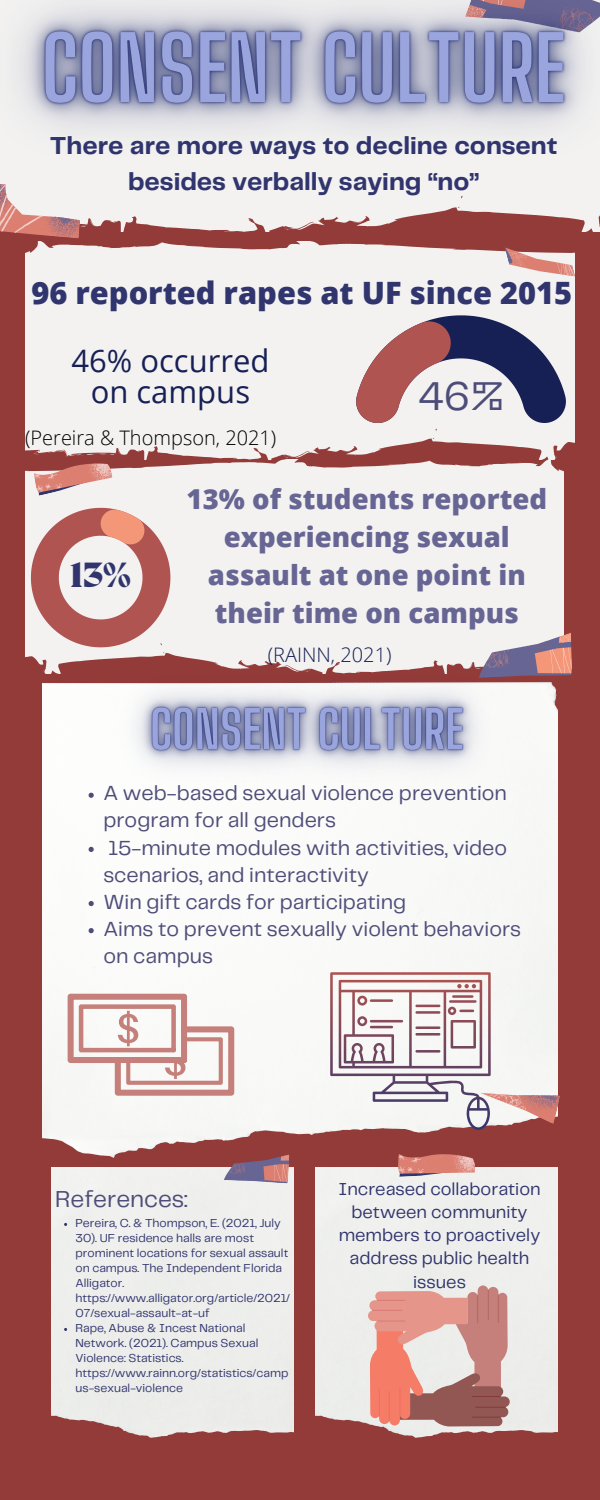
<style>
.page{position:relative;width:600px;height:1500px;background:#923b39}
.page>*{position:absolute;margin:0;border:0;box-sizing:border-box;transform-origin:0 0}
.t1{font:41.8px "Telegraf";color:#4e4d79}
.t2{font:800 36.1px "Migra";color:#31356e}
.t3{font:31px/30.8px "Open Sans";color:#172055;text-align:center}
.t4{font:800 30.8px "Open Sans";color:#31356e}
.t5{font:800 27.5px/38px "Open Sans";color:#676593;text-align:center}
.t6{font:700 25.5px/35.2px "Telegraf";color:#31356e;text-align:center}
.t7{font:24px "Telegraf";color:#4e4d79}
.t8{font:21.2px/27.1px "Telegraf";color:#4e4d79}
.t9{font:300 20px "Open Sans";color:#000}
.t10{font:300 20px "Open Sans";color:#172055}
.t11{font:18px/23.2px "Telegraf";color:#31356e;text-align:center}
.t12{font:12px/15px "Telegraf";color:#31356e}
</style>
<div class="page">
<svg style="left:82px;top:220px;width:518px;height:12px"></svg>
<svg style="left:0;top:220px;width:82px;height:18px"></svg>
<svg style="left:25px;top:241px;width:550px;height:219px;background:#ebe3e2"></svg>
<div style="left:25px;top:460px;width:539px;height:213px;background:#f3f2f1"></div>
<svg style="left:356px;top:315px;width:210px;height:108px;background:#a695a2"></svg>
<svg style="left:505px;top:241px;width:70px;height:51px"></svg>
<svg style="left:33px;top:457px;width:80px;height:39px"></svg>
<img style="left:43px;top:682px;width:515px;height:475px">
<div style="left:51px;top:1168px;width:242px;height:270px;background:#edeeec"></div>
<svg style="left:224px;top:1151px;width:66px;height:33px"></svg>
<div style="left:316px;top:1168px;width:242px;height:270px;background:#eeefec"></div>
<svg style="left:398px;top:1152px;width:77px;height:25px;background:#cd867f"></svg>
<svg style="left:368px;top:1285px;width:142px;height:141px;background:#d59a92"></svg>
<hr style="left:372px;top:1310px;width:30px;height:1px;background:#da7b79">
<svg style="left:330px;top:972px;width:230px;height:158px;background:#ddd1d2"></svg>
<svg style="left:68px;top:994px;width:166px;height:102px;background:#e6cdcb"></svg>
<img style="left:0;top:0;width:600px;height:220px">
<svg style="left:89px;top:847px;width:5px;height:5px"></svg>
<svg style="left:89px;top:901px;width:5px;height:5px"></svg>
<svg style="left:89px;top:928px;width:5px;height:5px"></svg>
<img style="left:90px;top:639px;width:433px;height:181px">
<svg style="left:31px;top:508px;width:139px;height:139px;background:#d4a5a1"></svg>
<svg style="left:478px;top:633px;width:94px;height:45px;background:#b499a5"></svg>
<h3 class="t6" style="left:50px;top:130px;width:509px">There are more ways to decline consent besides verbally saying “no”</h3>
<h3 class="t4" style="left:31px;top:271px;width:542px">96 reported rapes at UF since 2015</h3>
<h3 class="t3" style="left:71px;top:345px;width:199px">46% occurred on campus</h3>
<h1 class="t1" style="left:418px;top:378px;width:87px">46%</h1>
<h3 class="t9" style="left:25px;top:423px;width:253px">(Pereira &amp; Thompson, 2021)</h3>
<h2 class="t2" style="left:70px;top:558px;width:62px">13%</h2>
<h3 class="t5" style="left:187px;top:479px;width:362px">13% of students reported experiencing sexual assault at one point in their time on campus</h3>
<h3 class="t10" style="left:268px;top:641px;width:125px">(RAINN, 2021)</h3>
<h3 class="t8" style="left:103px;top:781px;width:419px">A web-based sexual violence prevention program for all genders<br>15-minute modules with activities, video scenarios, and interactivity<br>Win gift cards for participating<br>Aims to prevent sexually violent behaviors on campus</h3>
<h3 class="t7" style="left:55px;top:1189px;width:134px">References:</h3>
<h3 class="t11" style="left:338px;top:1178px;width:204px">Increased collaboration between community members to proactively address public health issues</h3>
<p class="t12" style="left:76px;top:1217px;width:216px">Pereira, C. &amp; Thompson, E. (2021, July<br>30). UF residence halls are most prominent locations for sexual assault on campus. The Independent Florida<br>Alligator. https://www.alligator.org/article/2021/<br>07/sexual-assault-at-uf<br>Rape, Abuse &amp; Incest National<br>Network. (2021). Campus Sexual<br>Violence: Statistics. https://www.rainn.org/statistics/camp us-sexual-violence</p>
</div>
